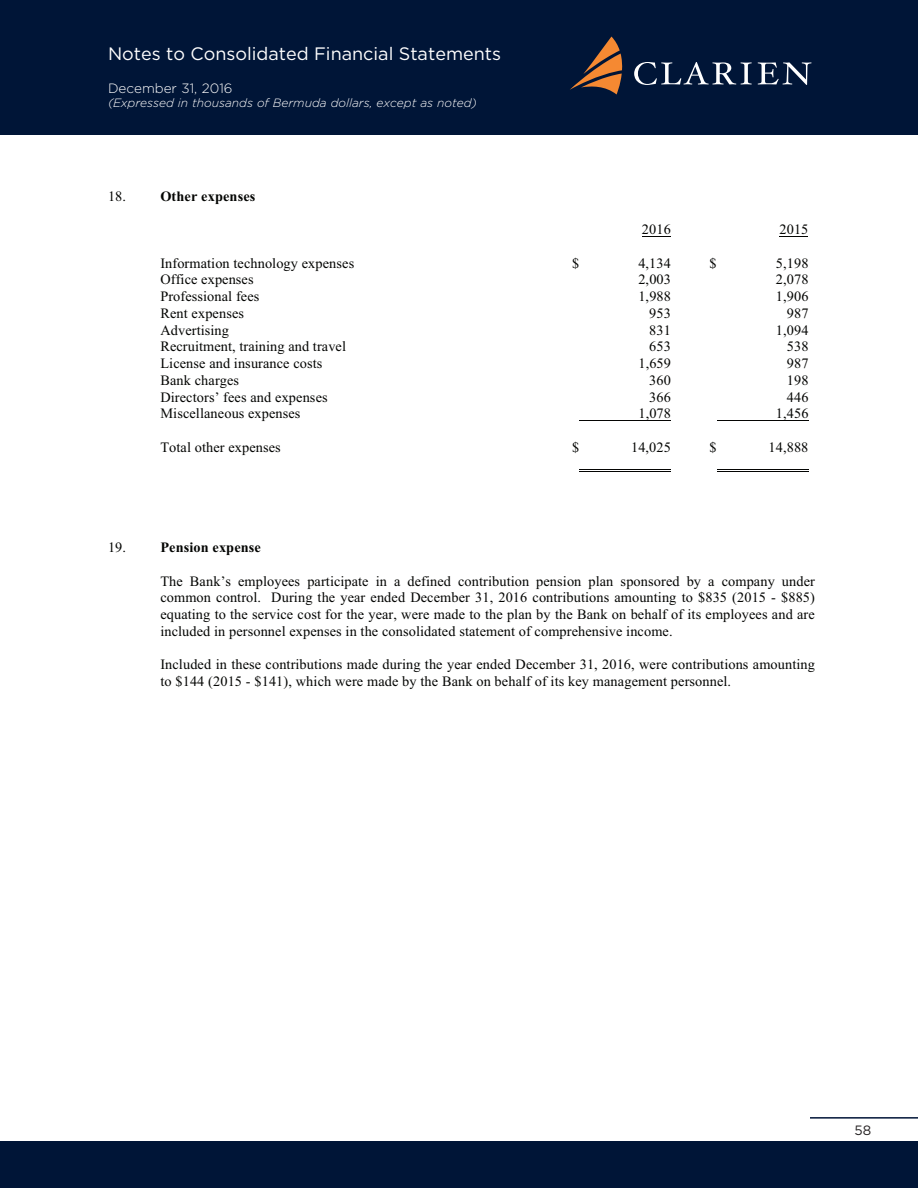
<style>
.page{position:relative;width:918px;height:1188px;background:#fff}
.page>*{position:absolute;margin:0;border:0;box-sizing:border-box;transform-origin:0 0}
.t1{font:18px "Gotham";color:#fff}
.t2{font:14.25px/16.8px "Times New Roman";letter-spacing:.005em;color:#040503;text-align:justify}
.t3{font:700 14.25px "Times New Roman";letter-spacing:.01em;color:#040503}
.t4{font:300 13.5px "Gotham";color:#fff}
.t5{font:13.5px "Gotham";color:#231f20}
.t6{font:italic 300 12px "Gotham";color:#fff}
.s1{font-weight:400}
</style>
<div class="page">
<div style="left:0;top:1142px;width:918px;height:46px;background:#001537"></div>
<hr style="left:810px;top:1117px;width:108px;height:2px;background:#001537">
<hr style="left:579px;top:421px;width:92px;height:1px;background:#040503">
<hr style="left:717px;top:421px;width:92px;height:1px;background:#040503">
<hr style="left:579px;top:469px;width:92px;height:1px;background:#040503">
<hr style="left:579px;top:471px;width:92px;height:1px;background:#040503">
<hr style="left:717px;top:469px;width:92px;height:1px;background:#040503">
<hr style="left:717px;top:471px;width:92px;height:1px;background:#040503">
<div style="left:0;top:0;width:918px;height:135px;background:#001537"></div>
<svg style="left:570px;top:37px;width:52px;height:57px"></svg>
<svg style="left:634px;top:62px;width:118px;height:23px"></svg>
<svg style="left:758px;top:62px;width:54px;height:23px"></svg>
<p class="t1" style="left:108px;top:42px;width:395px">Notes to Consolidated Financial Statements</p>
<p class="t4" style="left:108px;top:79px;width:126px">December 31, 2016</p>
<p class="t6" style="left:108px;top:95px;width:370px">(Expressed in thousands of Bermuda dollars, except as noted)</p>
<p class="t3" style="left:108px;top:186px;width:149px"><span class="s1">18.</span> Other expenses</p>
<p class="t2" style="left:642px;top:221px;width:30px">2016</p>
<p class="t2" style="left:779px;top:221px;width:30px">2015</p>
<p class="t2" style="left:160px;top:255px;width:195px">Information technology expenses</p>
<p class="t2" style="left:572px;top:255px;width:9px">$</p>
<p class="t2" style="left:638px;top:255px;width:34px">4,134</p>
<p class="t2" style="left:710px;top:255px;width:9px">$</p>
<p class="t2" style="left:776px;top:255px;width:34px">5,198</p>
<p class="t2" style="left:160px;top:271px;width:95px">Office expenses</p>
<p class="t2" style="left:638px;top:271px;width:34px">2,003</p>
<p class="t2" style="left:776px;top:271px;width:34px">2,078</p>
<p class="t2" style="left:160px;top:288px;width:101px">Professional fees</p>
<p class="t2" style="left:638px;top:288px;width:34px">1,988</p>
<p class="t2" style="left:776px;top:288px;width:34px">1,906</p>
<p class="t2" style="left:160px;top:305px;width:85px">Rent expenses</p>
<p class="t2" style="left:649px;top:305px;width:23px">953</p>
<p class="t2" style="left:787px;top:305px;width:23px">987</p>
<p class="t2" style="left:160px;top:321px;width:70px">Advertising</p>
<p class="t2" style="left:649px;top:321px;width:23px">831</p>
<p class="t2" style="left:776px;top:321px;width:34px">1,094</p>
<p class="t2" style="left:160px;top:338px;width:187px">Recruitment, training and travel</p>
<p class="t2" style="left:649px;top:338px;width:23px">653</p>
<p class="t2" style="left:787px;top:338px;width:23px">538</p>
<p class="t2" style="left:160px;top:355px;width:164px">License and insurance costs</p>
<p class="t2" style="left:638px;top:355px;width:34px">1,659</p>
<p class="t2" style="left:787px;top:355px;width:23px">987</p>
<p class="t2" style="left:160px;top:372px;width:80px">Bank charges</p>
<p class="t2" style="left:649px;top:372px;width:23px">360</p>
<p class="t2" style="left:787px;top:372px;width:23px">198</p>
<p class="t2" style="left:160px;top:388px;width:169px">Directors’ fees and expenses</p>
<p class="t2" style="left:649px;top:388px;width:23px">366</p>
<p class="t2" style="left:787px;top:388px;width:23px">446</p>
<p class="t2" style="left:160px;top:405px;width:142px">Miscellaneous expenses</p>
<p class="t2" style="left:638px;top:405px;width:34px">1,078</p>
<p class="t2" style="left:776px;top:405px;width:34px">1,456</p>
<p class="t2" style="left:160px;top:439px;width:122px">Total other expenses</p>
<p class="t2" style="left:572px;top:439px;width:9px">$</p>
<p class="t2" style="left:631px;top:439px;width:41px">14,025</p>
<p class="t2" style="left:710px;top:439px;width:9px">$</p>
<p class="t2" style="left:769px;top:439px;width:41px">14,888</p>
<p class="t3" style="left:108px;top:538px;width:154px"><span class="s1">19.</span> Pension expense</p>
<p class="t2" style="left:160px;top:572px;width:656px">The Bank’s employees participate in a defined contribution pension plan sponsored by a company under common control. During the year ended December 31, 2016 contributions amounting to $835 (2015 - $885) equating to the service cost for the year, were made to the plan by the Bank on behalf of its employees and are included in personnel expenses in the consolidated statement of comprehensive income.</p>
<p class="t2" style="left:160px;top:656px;width:656px">Included in these contributions made during the year ended December 31, 2016, were contributions amounting to $144 (2015 - $141), which were made by the Bank on behalf of its key management personnel.</p>
<p class="t5" style="left:854px;top:1122px;width:18px">58</p>
</div>
